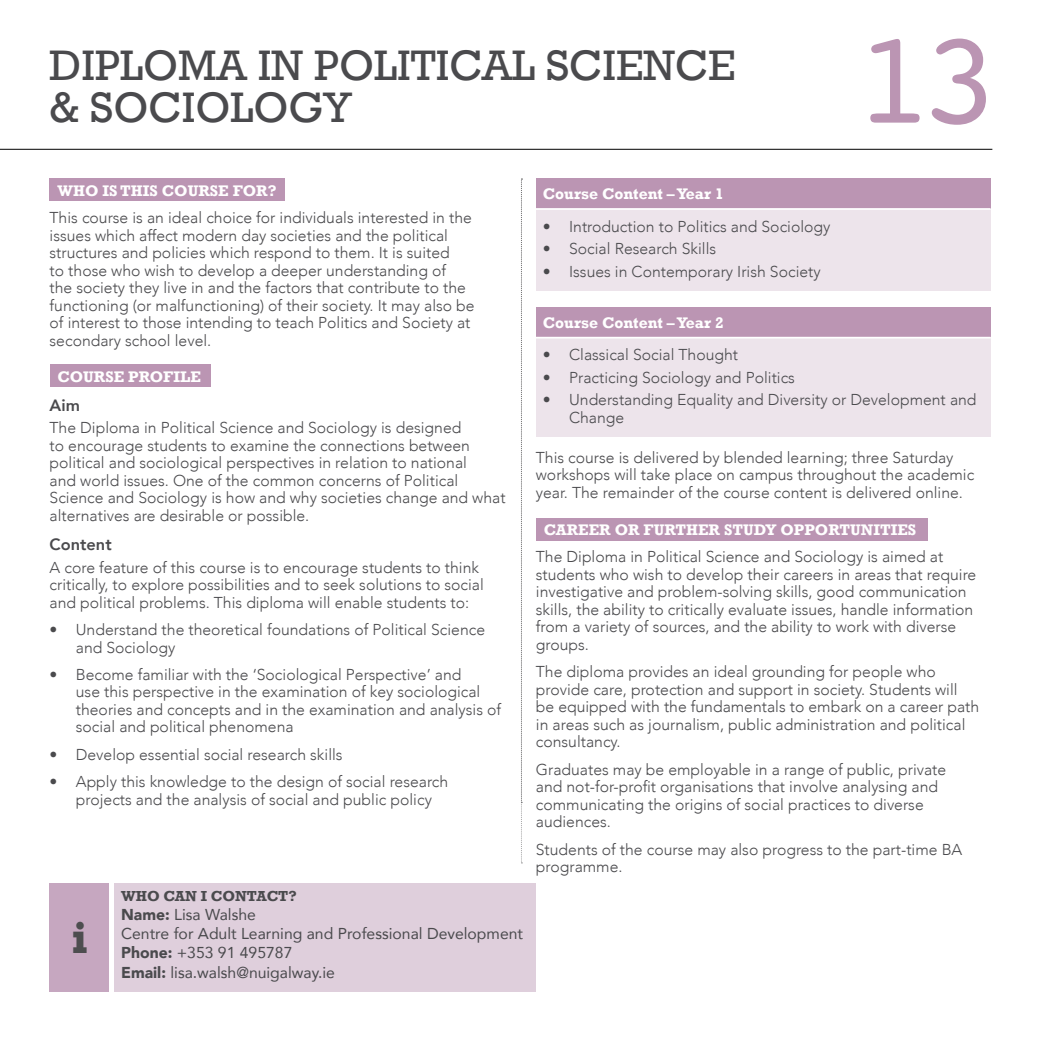
<style>
.page{position:relative;width:1042px;height:1042px;background:#fff}
.page>*{position:absolute;margin:0;border:0;box-sizing:border-box;transform-origin:0 0}
.t1{font:133px "Courier";color:#bb95b3}
.t2{font:700 45.5px "Rockwell";color:#4d4d4f}
.t3{font:43.75px/42px "Rockwell";color:#4a4a4d}
.t4{font:800 16.45px "Avenir";color:#4a4a4d}
.t5{font:300 15.75px/17.5px "Avenir";color:#4a4a4d}
.t6{font:15.75px/19.2px "Avenir";color:#4a4a4d}
.t7{font:700 15.75px "Rockwell";color:#fff}
.t8{font:700 14.88px "Rockwell";color:#4a4a4d}
.s1{font-weight:900}
</style>
<div class="page">
<hr style="left:0;top:149px;width:992px;height:1px;background:#000">
<div style="left:536px;top:518px;width:392px;height:23px;background:#bb95b3"></div>
<div style="left:50px;top:178px;width:235px;height:22px;background:#bb95b3"></div>
<div style="left:50px;top:365px;width:160px;height:22px;background:#bb95b3"></div>
<div style="left:536px;top:179px;width:454px;height:30px;background:#bb95b3"></div>
<div style="left:536px;top:209px;width:454px;height:81px;background:#ede4eb"></div>
<hr style="left:536px;top:208px;width:454px;height:2px;background:#fff">
<div style="left:536px;top:307px;width:454px;height:31px;background:#bb95b3"></div>
<div style="left:536px;top:338px;width:454px;height:99px;background:#ede4eb"></div>
<hr style="left:536px;top:337px;width:454px;height:1px;background:#fff">
<svg style="left:521px;top:179px;width:1px;height:684px"></svg>
<div style="left:114px;top:883px;width:422px;height:109px;background:#dfcfdc"></div>
<div style="left:50px;top:883px;width:59px;height:109px;background:#c6a7c0"></div>
<h3 class="t3" style="left:50px;top:45px;width:687px">DIPLOMA IN POLITICAL SCIENCE &amp; SOCIOLOGY</h3>
<h1 class="t1" style="left:853px;top:-22px;width:148px">13</h1>
<p class="t7" style="left:57px;top:181px;width:221px">WHO IS THIS COURSE FOR?</p>
<p class="t5" style="left:50px;top:209px;width:426px">This course is an ideal choice for individuals interested in the issues which affect modern day societies and the political structures and policies which respond to them. It is suited<br>to those who wish to develop a deeper understanding of<br>the society they live in and the factors that contribute to the functioning (or malfunctioning) of their society. It may also be of interest to those intending to teach Politics and Society at secondary school level.</p>
<p class="t7" style="left:57px;top:367px;width:145px">COURSE PROFILE</p>
<p class="t4" style="left:50px;top:392px;width:32px">Aim</p>
<p class="t5" style="left:50px;top:419px;width:457px">The Diploma in Political Science and Sociology is designed<br>to encourage students to examine the connections between political and sociological perspectives in relation to national<br>and world issues. One of the common concerns of Political Science and Sociology is how and why societies change and what alternatives are desirable or possible.</p>
<p class="t4" style="left:50px;top:531px;width:64px">Content</p>
<p class="t5" style="left:50px;top:558px;width:436px">A core feature of this course is to encourage students to think critically, to explore possibilities and to seek solutions to social and political problems. This diploma will enable students to:</p>
<p class="t5" style="left:76px;top:621px;width:411px;text-indent:-26px">• Understand the theoretical foundations of Political Science and Sociology</p>
<p class="t5" style="left:76px;top:666px;width:427px;text-indent:-26px">• Become familiar with the ‘Sociological Perspective’ and<br>use this perspective in the examination of key sociological theories and concepts and in the examination and analysis of social and political phenomena</p>
<p class="t5" style="left:50px;top:746px;width:294px">• Develop essential social research skills</p>
<p class="t5" style="left:76px;top:773px;width:374px;text-indent:-26px">• Apply this knowledge to the design of social research projects and the analysis of social and public policy</p>
<h2 class="t2" style="left:71px;top:910px;width:18px">i</h2>
<p class="t8" style="left:121px;top:886px;width:177px">WHO CAN I CONTACT?</p>
<p class="t6" style="left:121px;top:904px;width:403px"><span class="s1">Name:</span> Lisa Walshe<br>Centre for Adult Learning and Professional Development<br><span class="s1">Phone:</span> +353 91 495787<br><span class="s1">Email:</span> lisa.walsh@nuigalway.ie</p>
<p class="t7" style="left:543px;top:184px;width:182px">Course Content – Year 1</p>
<p class="t5" style="left:543px;top:218px;width:289px">• Introduction to Politics and Sociology</p>
<p class="t5" style="left:543px;top:240px;width:175px">• Social Research Skills</p>
<p class="t5" style="left:543px;top:262px;width:279px">• Issues in Contemporary Irish Society</p>
<p class="t7" style="left:543px;top:313px;width:182px">Course Content – Year 2</p>
<p class="t5" style="left:543px;top:346px;width:197px">• Classical Social Thought</p>
<p class="t5" style="left:543px;top:369px;width:254px">• Practicing Sociology and Politics</p>
<p class="t5" style="left:569px;top:391px;width:409px;text-indent:-26px">• Understanding Equality and Diversity or Development and<br>Change</p>
<p class="t5" style="left:536px;top:448px;width:440px">This course is delivered by blended learning; three Saturday workshops will take place on campus throughout the academic year. The remainder of the course content is delivered online.</p>
<p class="t7" style="left:544px;top:520px;width:374px">CAREER OR FURTHER STUDY OPPORTUNITIES</p>
<p class="t5" style="left:536px;top:548px;width:442px">The Diploma in Political Science and Sociology is aimed at students who wish to develop their careers in areas that require investigative and problem-solving skills, good communication skills, the ability to critically evaluate issues, handle information from a variety of sources, and the ability to work with diverse groups.</p>
<p class="t5" style="left:536px;top:663px;width:445px">The diploma provides an ideal grounding for people who provide care, protection and support in society. Students will be equipped with the fundamentals to embark on a career path in areas such as journalism, public administration and political consultancy.</p>
<p class="t5" style="left:536px;top:760px;width:412px">Graduates may be employable in a range of public, private and not-for-profit organisations that involve analysing and communicating the origins of social practices to diverse audiences.</p>
<p class="t5" style="left:536px;top:840px;width:428px">Students of the course may also progress to the part-time BA programme.</p>
</div>
